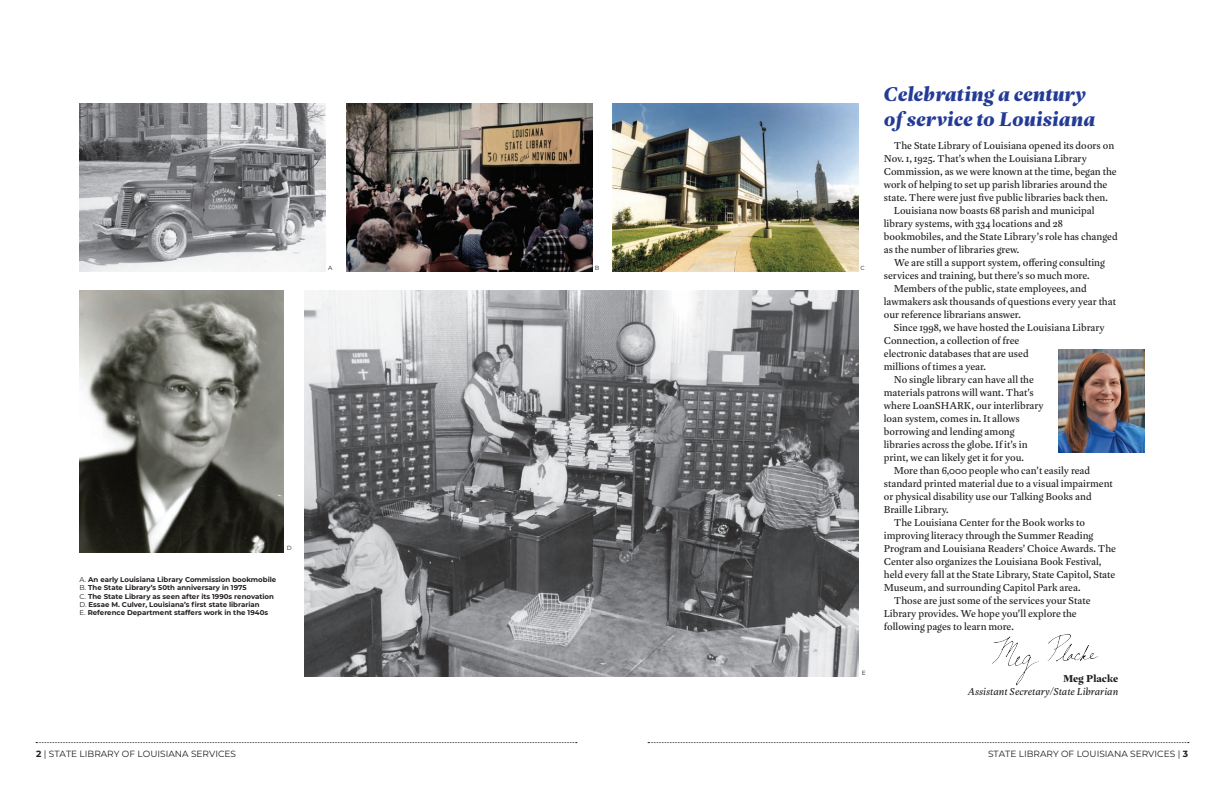
<style>
.page{position:relative;width:1224px;height:792px;background:#fff}
.page>*{position:absolute;margin:0;border:0;box-sizing:border-box;transform-origin:0 0}
.t1{font:italic 700 21px/25.2px "Tara";color:#243b96}
.t2{font:10.6px "Tara";color:#231f20}
.t3{font:italic 10.6px "Tara";color:#231f20}
.t4{font:700 10.6px "Tara";color:#231f20}
.t5{font:100 9px "Montserrat";color:#231f20}
.t6{font:700 7px/8.4px "Montserrat";color:#231f20}
.t7{font:6px "Montserrat";color:#231f20}
.s1{font-weight:400}
</style>
<div class="page">
<svg style="left:36px;top:742px;width:541px;height:1px"></svg>
<svg style="left:648px;top:742px;width:541px;height:1px"></svg>
<img style="left:1058px;top:349px;width:86px;height:104px">
<img style="left:992px;top:634px;width:106px;height:52px">
<img style="left:80px;top:291px;width:204px;height:261px">
<img style="left:304px;top:291px;width:555px;height:386px">
<img style="left:80px;top:103px;width:246px;height:169px">
<img style="left:347px;top:103px;width:246px;height:169px">
<img style="left:613px;top:103px;width:246px;height:169px">
<p class="t6" style="left:80px;top:575px;width:198px"><span class="s1">A.</span> An early Louisiana Library Commission bookmobile <span class="s1">B.</span> The State Library’s 50th anniversary in 1975<br><span class="s1">C.</span> The State Library as seen after its 1990s renovation <span class="s1">D.</span> Essae M. Culver, Louisiana’s first state librarian<br><span class="s1">E.</span> Reference Department staffers work in the 1940s</p>
<p class="t7" style="left:287px;top:544px;width:6px">D</p>
<p class="t7" style="left:328px;top:264px;width:6px">A</p>
<p class="t7" style="left:595px;top:264px;width:6px">B</p>
<p class="t7" style="left:860px;top:264px;width:6px">C</p>
<p class="t7" style="left:862px;top:669px;width:6px">E</p>
<h1 class="t1" style="left:884px;top:81px;width:213px">Celebrating a century of service to Louisiana</h1>
<p class="t2" style="left:894px;top:139px;width:222px">The State Library of Louisiana opened its doors on</p>
<p class="t2" style="left:884px;top:152px;width:205px">Nov. 1, 1925. That’s when the Louisiana Library</p>
<p class="t2" style="left:884px;top:165px;width:234px">Commission, as we were known at the time, began the</p>
<p class="t2" style="left:884px;top:178px;width:225px">work of helping to set up parish libraries around the</p>
<p class="t2" style="left:884px;top:191px;width:226px">state. There were just five public libraries back then.</p>
<p class="t2" style="left:894px;top:204px;width:202px">Louisiana now boasts 68 parish and municipal</p>
<p class="t2" style="left:884px;top:217px;width:181px">library systems, with 334 locations and 28</p>
<p class="t2" style="left:884px;top:230px;width:236px">bookmobiles, and the State Library’s role has changed</p>
<p class="t2" style="left:884px;top:243px;width:137px">as the number of libraries grew.</p>
<p class="t2" style="left:894px;top:256px;width:213px">We are still a support system, offering consulting</p>
<p class="t2" style="left:884px;top:269px;width:207px">services and training, but there’s so much more.</p>
<p class="t2" style="left:894px;top:282px;width:195px">Members of the public, state employees, and</p>
<p class="t2" style="left:884px;top:295px;width:234px">lawmakers ask thousands of questions every year that</p>
<p class="t2" style="left:884px;top:308px;width:138px">our reference librarians answer.</p>
<p class="t2" style="left:894px;top:321px;width:213px">Since 1998, we have hosted the Louisiana Library</p>
<p class="t2" style="left:884px;top:334px;width:137px">Connection, a collection of free</p>
<p class="t2" style="left:884px;top:347px;width:146px">electronic databases that are used</p>
<p class="t2" style="left:884px;top:360px;width:104px">millions of times a year.</p>
<p class="t2" style="left:894px;top:373px;width:142px">No single library can have all the</p>
<p class="t2" style="left:884px;top:386px;width:152px">materials patrons will want. That’s</p>
<p class="t2" style="left:884px;top:399px;width:162px">where LoanSHARK, our interlibrary</p>
<p class="t2" style="left:884px;top:412px;width:138px">loan system, comes in. It allows</p>
<p class="t2" style="left:884px;top:425px;width:132px">borrowing and lending among</p>
<p class="t2" style="left:884px;top:438px;width:145px">libraries across the globe. If it’s in</p>
<p class="t2" style="left:884px;top:451px;width:142px">print, we can likely get it for you.</p>
<p class="t2" style="left:894px;top:464px;width:198px">More than 6,000 people who can’t easily read</p>
<p class="t2" style="left:884px;top:477px;width:231px">standard printed material due to a visual impairment</p>
<p class="t2" style="left:884px;top:490px;width:209px">or physical disability use our Talking Books and</p>
<p class="t2" style="left:884px;top:503px;width:66px">Braille Library.</p>
<p class="t2" style="left:894px;top:516px;width:193px">The Louisiana Center for the Book works to</p>
<p class="t2" style="left:884px;top:529px;width:211px">improving literacy through the Summer Reading</p>
<p class="t2" style="left:884px;top:542px;width:234px">Program and Louisiana Readers’ Choice Awards. The</p>
<p class="t2" style="left:884px;top:555px;width:219px">Center also organizes the Louisiana Book Festival,</p>
<p class="t2" style="left:884px;top:568px;width:233px">held every fall at the State Library, State Capitol, State</p>
<p class="t2" style="left:884px;top:581px;width:198px">Museum, and surrounding Capitol Park area.</p>
<p class="t2" style="left:894px;top:594px;width:198px">Those are just some of the services your State</p>
<p class="t2" style="left:884px;top:607px;width:194px">Library provides. We hope you’ll explore the</p>
<p class="t2" style="left:884px;top:620px;width:132px">following pages to learn more.</p>
<p class="t4" style="left:1063px;top:672px;width:57px">Meg Placke</p>
<p class="t3" style="left:968px;top:685px;width:152px">Assistant Secretary/State Librarian</p>
<p class="t5" style="left:36px;top:747px;width:202px">2 | STATE LIBRARY OF LOUISIANA SERVICES</p>
<p class="t5" style="left:988px;top:747px;width:201px">STATE LIBRARY OF LOUISIANA SERVICES | 3</p>
</div>
